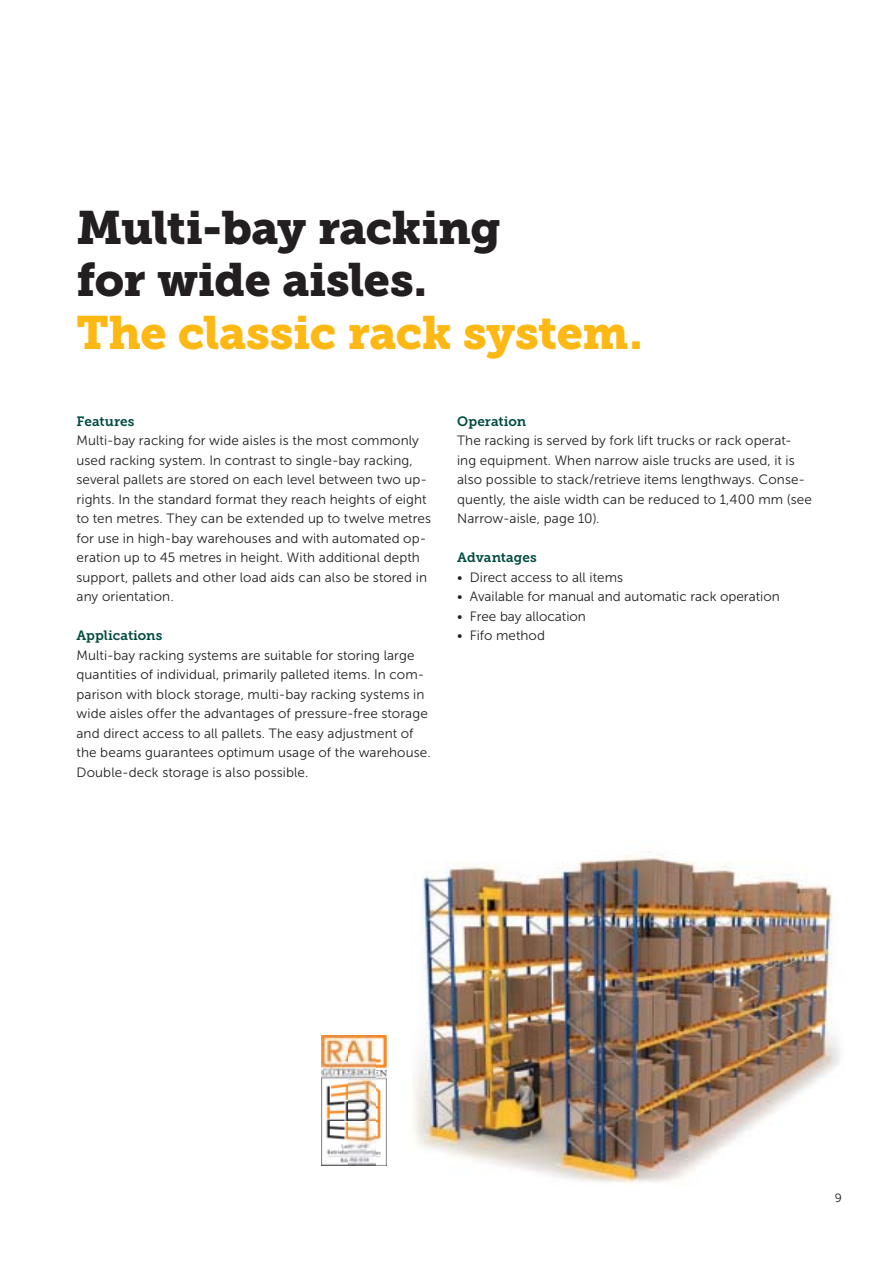
<style>
.page{position:relative;width:893px;height:1263px;background:#fff}
.page>*{position:absolute;margin:0;border:0;box-sizing:border-box;transform-origin:0 0}
.t1{font:46.5px/52.5px "Museo JH Slab 900";letter-spacing:-.015em;color:#231f20}
.t2{font:46.5px "Museo JH Slab 900";letter-spacing:-.01em;color:#fdb813}
.t3{font:13.5px/19.5px "Museo JH Sans 300";letter-spacing:.005em;color:#231f20}
.t4{font:13.5px "Museo JH Slab 700";letter-spacing:.005em;color:#004b40}
.t5{font:12px "Museo JH Sans 300";color:#231f20}
</style>
<div class="page">
<img style="left:376px;top:855px;width:464px;height:331px">
<img style="left:321px;top:1035px;width:66px;height:130px">
<h1 class="t1" style="left:77px;top:206px;width:426px">Multi-bay racking for wide aisles.</h1>
<h1 class="t2" style="left:77px;top:314px;width:567px">The classic rack system.</h1>
<p class="t4" style="left:77px;top:416px;width:60px">Features</p>
<p class="t3" style="left:77px;top:432px;width:356px">Multi-bay racking for wide aisles is the most commonly used racking system. In contrast to single-bay racking, several pallets are stored on each level between two up&shy;rights. In the standard format they reach heights of eight to ten metres. They can be extended up to twelve metres for use in high-bay warehouses and with automated op&shy;eration up to 45 metres in height. With additional depth support, pallets and other load aids can also be stored in any orientation.</p>
<p class="t4" style="left:77px;top:630px;width:88px">Applications</p>
<p class="t3" style="left:77px;top:647px;width:356px">Multi-bay racking systems are suitable for storing large quantities of individual, primarily palleted items. In com&shy;parison with block storage, multi-bay racking systems in wide aisles offer the advantages of pressure-free storage and direct access to all pallets. The easy adjustment of the beams guarantees optimum usage of the warehouse.<br>Double-deck storage is also possible.</p>
<p class="t4" style="left:457px;top:416px;width:71px">Operation</p>
<p class="t3" style="left:457px;top:432px;width:356px">The racking is served by fork lift trucks or rack operat&shy;ing equipment. When narrow aisle trucks are used, it is also possible to stack/retrieve items lengthways. Conse&shy;quently, the aisle width can be reduced to 1,400 mm (see Narrow-aisle, page 10).</p>
<p class="t4" style="left:457px;top:552px;width:81px">Advantages</p>
<p class="t3" style="left:457px;top:568px;width:167px">• Direct access to all items</p>
<p class="t3" style="left:457px;top:588px;width:324px">• Available for manual and automatic rack operation</p>
<p class="t3" style="left:457px;top:607px;width:130px">• Free bay allocation</p>
<p class="t3" style="left:457px;top:627px;width:89px">• Fifo method</p>
<p class="t5" style="left:835px;top:1193px;width:9px">9</p>
</div>
